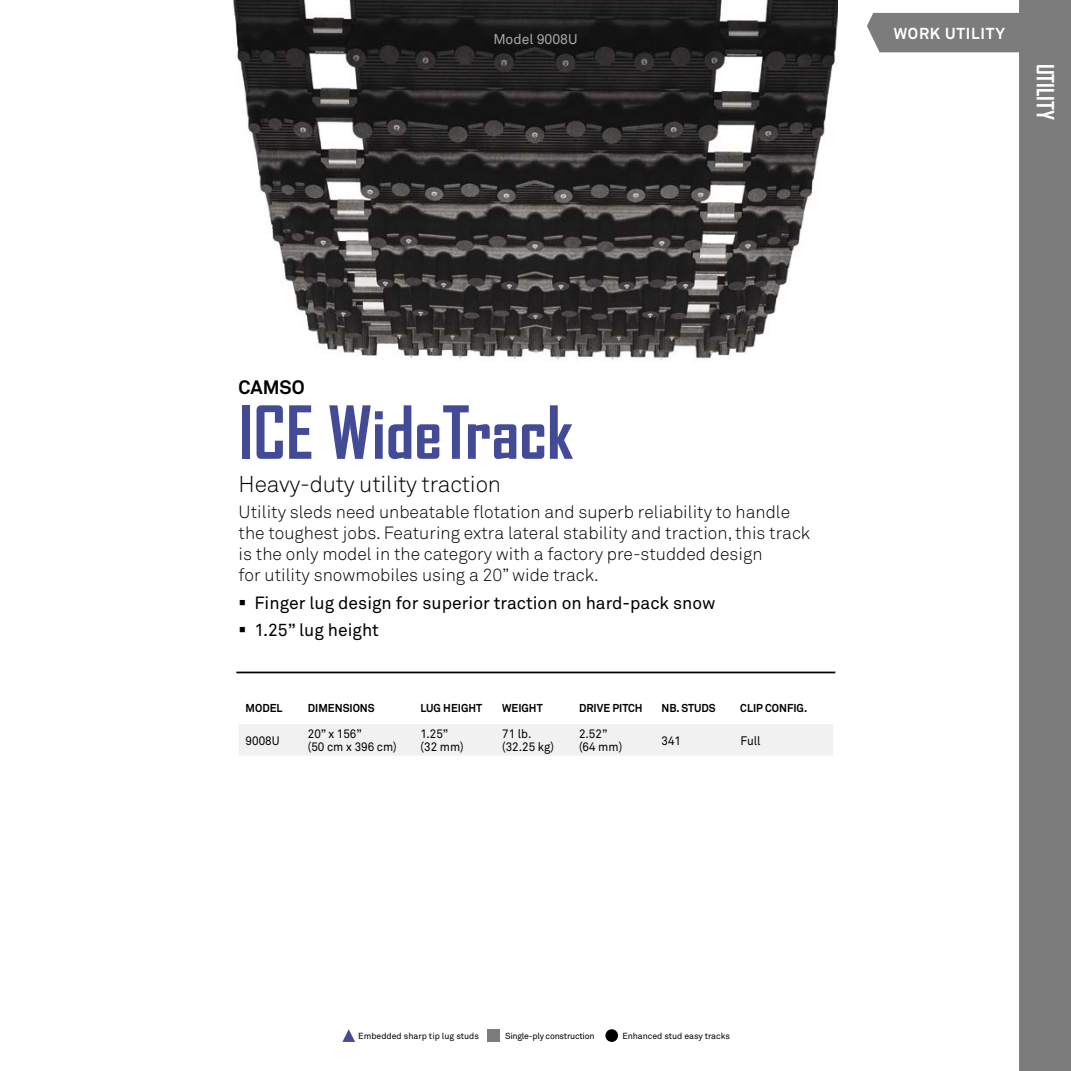
<style>
.page{position:relative;width:1071px;height:1071px;background:#fff}
.page>*{position:absolute;margin:0;border:0;box-sizing:border-box;transform-origin:0 0}
.t1{font:700 70px "Agency FB";color:#444b96}
.t2{font:22.75px "Akkurat Light Office";letter-spacing:-.01em;color:#000}
.t3{font:700 22.75px "Agency FB";color:#fff}
.t4{font:700 19.25px "Akkurat Office";color:#000}
.t5{font:17.5px/21px "Akkurat Light Office";color:#000}
.t6{font:17.5px "Akkurat Office";color:#000}
.t7{font:700 15.75px "Akkurat Office";letter-spacing:.05em;color:#fff}
.t8{font:14px "Akkurat Office";color:#aaa}
.t9{font:12.25px/12.2px "Akkurat Office";color:#000;scale:.95 1}
.t10{font:700 11.38px "Akkurat Office";color:#000;scale:.95 1}
.t11{font:8.75px "Akkurat Office";letter-spacing:-.005em;color:#000}
.t12{font:8.75px "Akkurat Office";letter-spacing:-.025em;color:#000}
</style>
<div class="page">
<div style="left:239px;top:724px;width:594px;height:31px;background:#f1f1f1"></div>
<div style="left:1020px;top:0;width:51px;height:1071px;background:#7c7c7c"></div>
<img style="left:233px;top:0;width:604px;height:362px">
<div style="left:867px;top:13px;width:153px;height:39px;background:#7c7c7c"></div>
<hr style="left:236px;top:672px;width:599px;height:1px;background:#000">
<div style="left:488px;top:1029px;width:12px;height:13px;background:#7c7c7c"></div>
<div style="left:605px;top:1029px;width:13px;height:13px;background:#000;border-radius:50%"></div>
<svg style="left:342px;top:1029px;width:13px;height:13px"></svg>
<p class="t8" style="left:493px;top:31px;width:86px">Model 9008U</p>
<p class="t7" style="left:894px;top:24px;width:113px">WORK UTILITY</p>
<h2 class="t3" style="left:1059px;top:64px;width:58px;rotate:90deg">UTILITY</h2>
<p class="t4" style="left:239px;top:375px;width:68px">CAMSO</p>
<h1 class="t1" style="left:239px;top:392px;width:336px">ICE WideTrack</h1>
<h2 class="t2" style="left:239px;top:471px;width:264px">Heavy-duty utility traction</h2>
<p class="t5" style="left:239px;top:502px;width:573px">Utility sleds need unbeatable flotation and superb reliability to handle the toughest jobs. Featuring extra lateral stability and traction, this track is the only model in the category with a factory pre-studded design<br>for utility snowmobiles using a 20” wide track.</p>
<p class="t6" style="left:239px;top:593px;width:478px">▪ Finger lug design for superior traction on hard-pack snow</p>
<p class="t6" style="left:239px;top:619px;width:142px">▪ 1.25” lug height</p>
<p class="t10" style="left:246px;top:701px;width:40px">MODEL</p>
<p class="t10" style="left:308px;top:701px;width:72px">DIMENSIONS</p>
<p class="t10" style="left:421px;top:701px;width:66px">LUG HEIGHT</p>
<p class="t10" style="left:502px;top:701px;width:44px">WEIGHT</p>
<p class="t10" style="left:579px;top:701px;width:69px">DRIVE PITCH</p>
<p class="t10" style="left:662px;top:701px;width:58px">NB. STUDS</p>
<p class="t10" style="left:740px;top:701px;width:72px">CLIP CONFIG.</p>
<p class="t9" style="left:246px;top:735px;width:37px">9008U</p>
<p class="t9" style="left:308px;top:728px;width:95px">20” x 156”<br>(50 cm x 396 cm)</p>
<p class="t9" style="left:421px;top:728px;width:47px">1.25” (32 mm)</p>
<p class="t9" style="left:502px;top:728px;width:56px">71 lb. (32.25 kg)</p>
<p class="t9" style="left:579px;top:728px;width:47px">2.52” (64 mm)</p>
<p class="t9" style="left:662px;top:735px;width:22px">341</p>
<p class="t9" style="left:740px;top:735px;width:23px">Full</p>
<p class="t11" style="left:358px;top:1031px;width:122px">Embedded sharp tip lug studs</p>
<p class="t12" style="left:505px;top:1031px;width:91px">Single-ply construction</p>
<p class="t11" style="left:622px;top:1031px;width:109px">Enhanced stud easy tracks</p>
</div>
